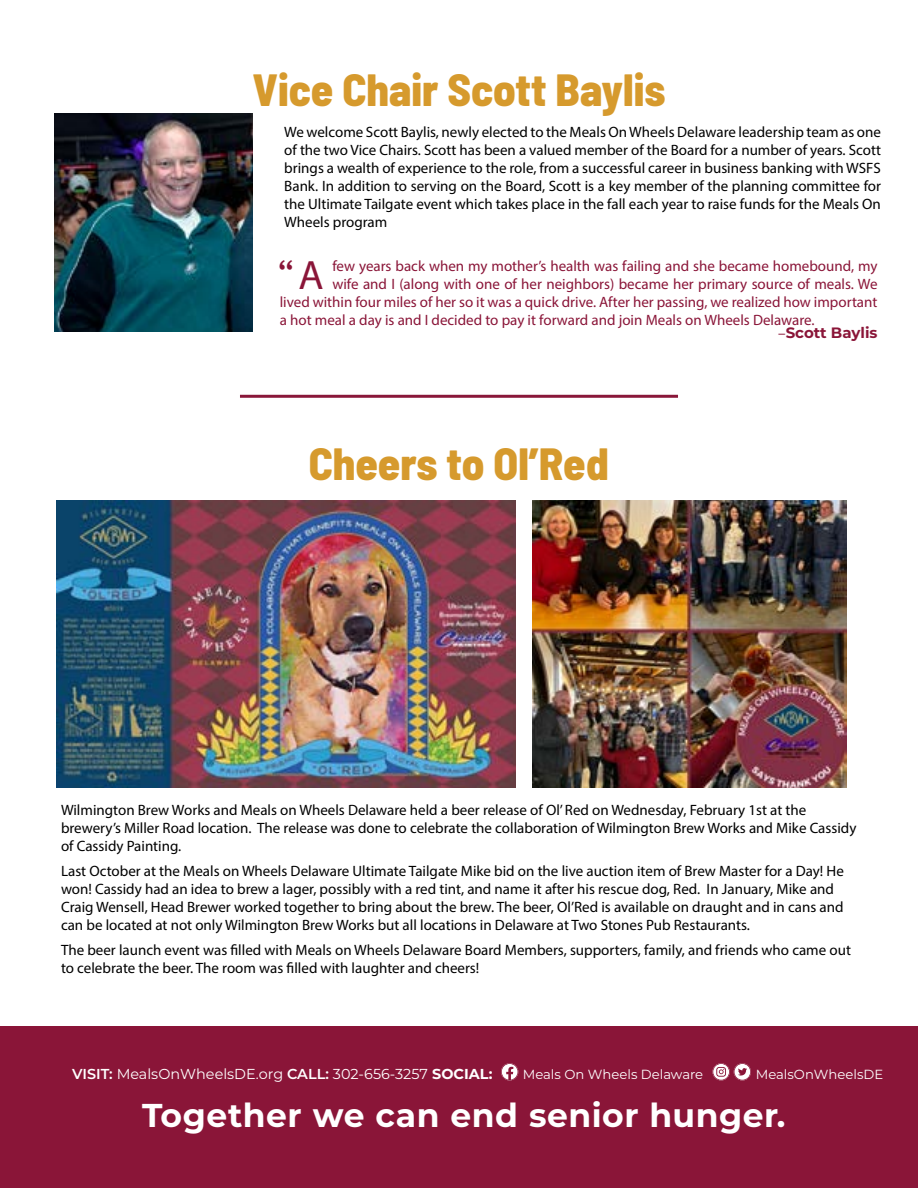
<style>
.page{position:relative;width:918px;height:1188px;background:#fff}
.page>*{position:absolute;margin:0;border:0;box-sizing:border-box;transform-origin:0 0}
.t1{font:800 semi-condensed 45px "Barlow";color:#d69a2d}
.t2{font:41.1px "Andale Mono";color:#8a1538}
.t3{font:700 33px "Montserrat";letter-spacing:.015em;color:#fff}
.t4{font:15px/18px "Myriad Pro";color:#000}
.t5{font:15px "Myriad Pro";color:#8a1538}
.t6{font:700 15px "Montserrat";color:#8a1538}
.t7{font:14.4px "Montserrat";color:#fff}
.t8{font:13.2px "Montserrat";color:#fff}
.s1{font-family:"Myriad Pro"}
.s2{font-family:"Myriad Pro";font-weight:400}
.s3{font-weight:600}
.s4{font-weight:700}
</style>
<div class="page">
<div style="left:0;top:1026px;width:918px;height:162px;background:#8a1538"></div>
<svg style="left:501px;top:1063px;width:17px;height:17px"></svg>
<svg style="left:713px;top:1063px;width:38px;height:17px"></svg>
<img style="left:54px;top:113px;width:199px;height:219px">
<img style="left:533px;top:500px;width:313px;height:287px">
<img style="left:56px;top:500px;width:459px;height:287px">
<hr style="left:240px;top:395px;width:438px;height:3px;background:#891739">
<h1 class="t1" style="left:252px;top:57px;width:415px">Vice Chair Scott Baylis</h1>
<p class="t4" style="left:284px;top:123px;width:598px;text-align:justify">We welcome Scott Baylis, newly elected to the Meals On Wheels Delaware leadership team as one of the two Vice Chairs. Scott has been a valued member of the Board for a number of years. Scott brings a wealth of experience to the role, from a successful career in business banking with WSFS Bank. In addition to serving on the Board, Scott is a key member of the planning committee for the Ultimate Tailgate event which takes place in the fall each year to raise funds for the Meals On Wheels program</p>
<h2 class="t2" style="left:274px;top:248px;width:51px">“<span class="s1">A</span></h2>
<p class="t5" style="left:332px;top:256px;width:547px">few years back when my mother’s health was failing and she became homebound, my</p>
<p class="t5" style="left:332px;top:274px;width:547px">wife and I (along with one of her neighbors) became her primary source of meals. We</p>
<p class="t5" style="left:280px;top:292px;width:599px">lived within four miles of her so it was a quick drive. After her passing, we realized how important</p>
<p class="t5" style="left:280px;top:310px;width:536px">a hot meal a day is and I decided to pay it forward and join Meals on Wheels Delaware.</p>
<p class="t6" style="left:778px;top:322px;width:101px"><span class="s2">–</span>Scott Baylis</p>
<h1 class="t1" style="left:309px;top:431px;width:302px">Cheers to Ol’Red</h1>
<p class="t4" style="left:61px;top:801px;width:797px">Wilmington Brew Works and Meals on Wheels Delaware held a beer release of Ol’ Red on Wednesday, February 1st at the brewery’s Miller Road location. The release was done to celebrate the collaboration of Wilmington Brew Works and Mike Cassidy of Cassidy Painting.</p>
<p class="t4" style="left:61px;top:862px;width:784px">Last October at the Meals on Wheels Delaware Ultimate Tailgate Mike bid on the live auction item of Brew Master for a Day! He won! Cassidy had an idea to brew a lager, possibly with a red tint, and name it after his rescue dog, Red. In January, Mike and Craig Wensell, Head Brewer worked together to bring about the brew. The beer, Ol’Red is available on draught and in cans and can be located at not only Wilmington Brew Works but all locations in Delaware at Two Stones Pub Restaurants.</p>
<p class="t4" style="left:61px;top:940px;width:791px">The beer launch event was filled with Meals on Wheels Delaware Board Members, supporters, family, and friends who came out to celebrate the beer. The room was filled with laughter and cheers!</p>
<p class="t7" style="left:72px;top:1064px;width:422px"><span class="s3">VISIT:</span> MealsOnWheelsDE.org <span class="s3">CALL:</span> 302-656-3257 <span class="s4">SOCIAL:</span></p>
<p class="t8" style="left:523px;top:1065px;width:182px">Meals On Wheels Delaware</p>
<p class="t8" style="left:756px;top:1065px;width:129px">MealsOnWheelsDE</p>
<h3 class="t3" style="left:142px;top:1092px;width:645px">Together we can end senior hunger.</h3>
</div>
